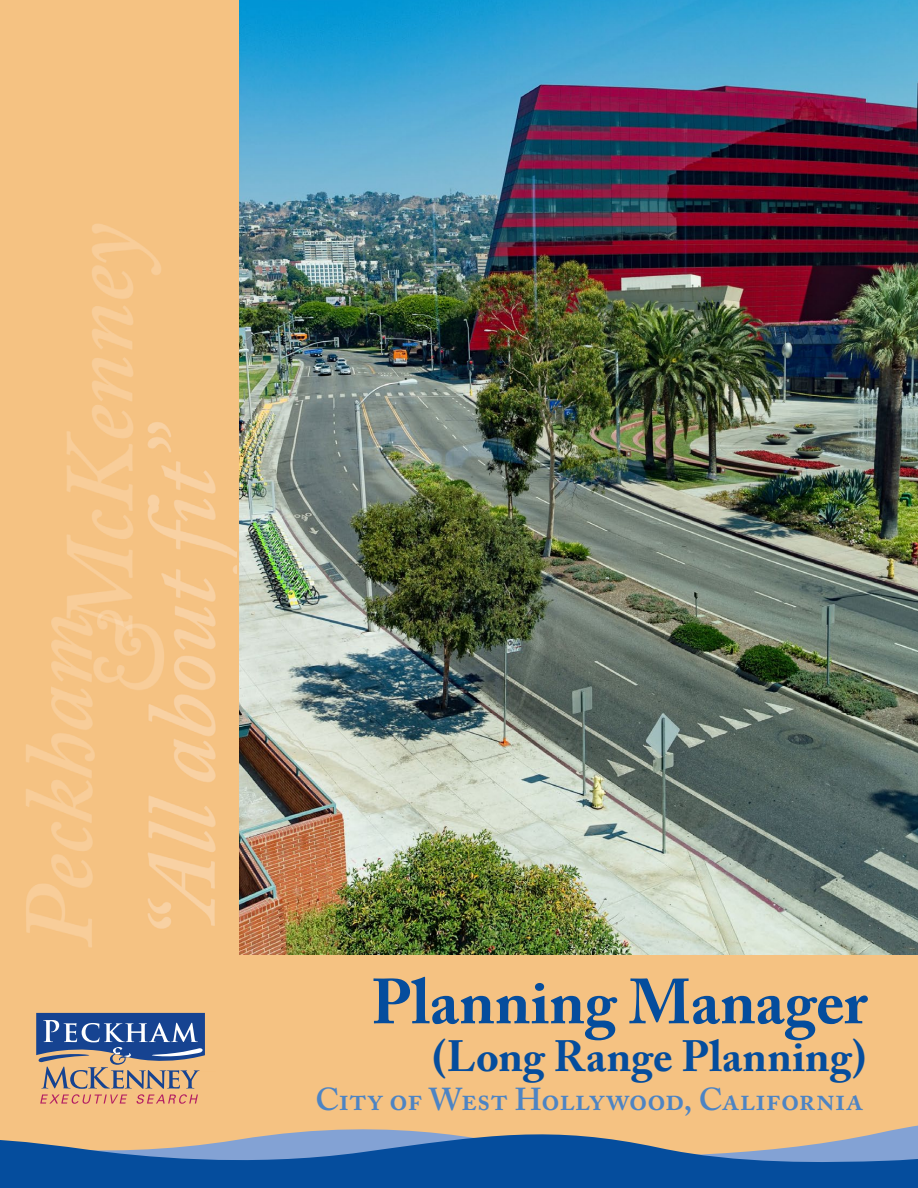
<style>
.page{position:relative;width:918px;height:1188px;background:#fff}
.page>*{position:absolute;margin:0;border:0;box-sizing:border-box;transform-origin:0 0}
.Cover__headline{font:700 63px "Adobe Caslon Pro";color:#054d9d}
.Cover__headline-2{font:700 43.5px "Adobe Caslon Pro";letter-spacing:.005em;color:#054d9d}
.Cover__subhead{font:600 31.5px "Adobe Caslon Pro";color:#4d84c4}
</style>
<div class="page">
<img style="left:239px;top:0;width:679px;height:956px">
<div style="left:227px;top:956px;width:691px;height:220px;background:#f5c282"></div>
<div style="left:0;top:0;width:239px;height:1154px;background:#f5c282"></div>
<img style="left:26px;top:224px;width:211px;height:789px">
<svg style="left:36px;top:1013px;width:169px;height:91px"></svg>
<svg style="left:0;top:1125px;width:918px;height:63px;fill:#054d9d"></svg>
<p class="Cover__headline" style="left:371px;top:965px;width:497px">Planning Manager</p>
<p class="Cover__headline-2" style="left:432px;top:1031px;width:435px">(Long Range Planning)</p>
<p class="Cover__subhead" style="left:315px;top:1081px;width:549px">City of West Hollywood, California</p>
</div>
